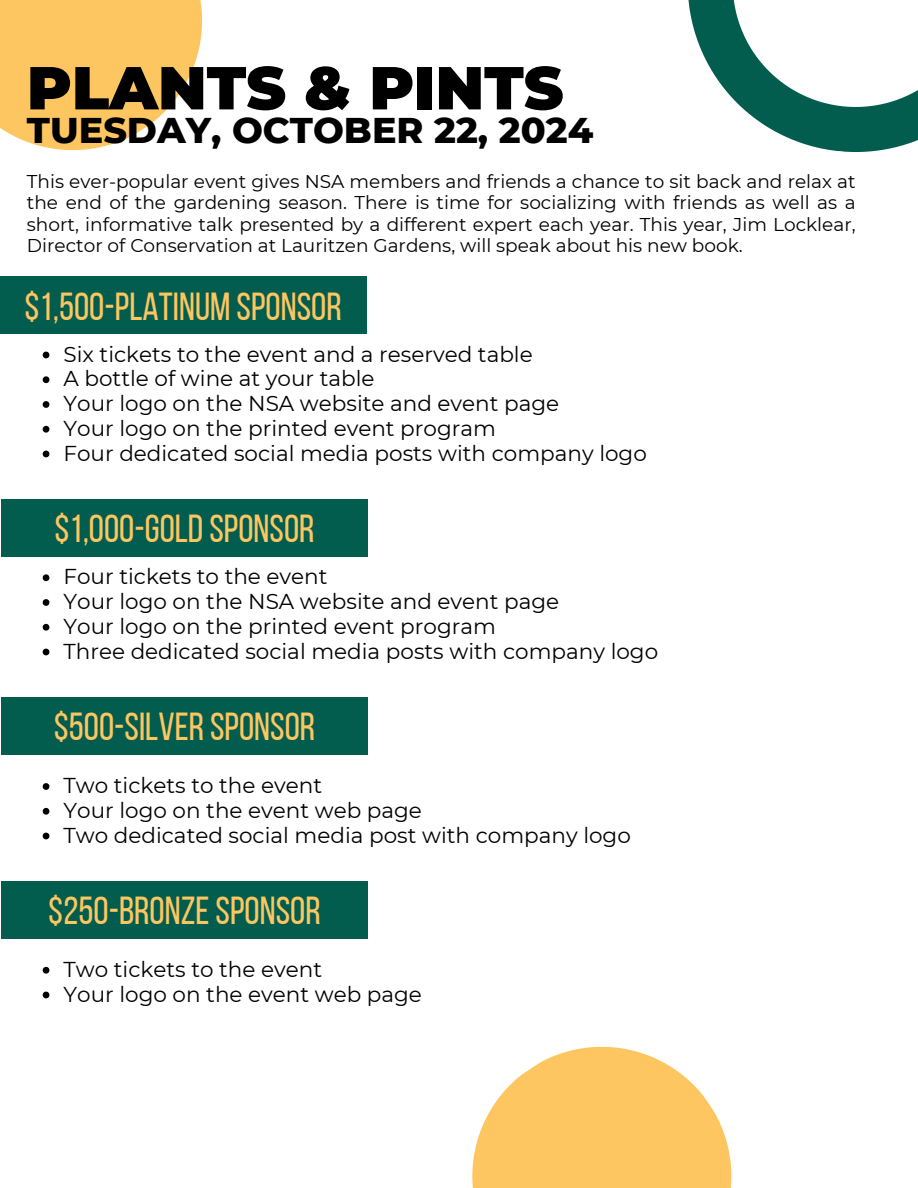
<style>
.page{position:relative;width:918px;height:1188px;background:#fff}
.page>*{position:absolute;margin:0;border:0;box-sizing:border-box;transform-origin:0 0}
.t1{font:900 60.45px "Montserrat";color:#000}
.t2{font:39px "Bebas Neue";color:#fec661}
.t3{font:800 36.45px "Montserrat";color:#000}
.t4{font:21.45px "Montserrat";color:#000}
.t5{font:18.45px/21.3px "Montserrat";color:#000;text-align:justify}
</style>
<div class="page">
<svg style="left:0;top:0;width:203px;height:151px;background:#fecd76"></svg>
<svg style="left:472px;top:1046px;width:260px;height:142px;fill:#fec661"></svg>
<svg style="left:688px;top:0;width:230px;height:152px"></svg>
<div style="left:0;top:277px;width:367px;height:57px;background:#025d4e"></div>
<svg style="left:43px;top:352px;width:6px;height:6px"></svg>
<svg style="left:43px;top:376px;width:6px;height:7px"></svg>
<svg style="left:43px;top:401px;width:6px;height:7px"></svg>
<svg style="left:43px;top:426px;width:6px;height:7px"></svg>
<svg style="left:43px;top:451px;width:6px;height:6px"></svg>
<div style="left:1px;top:499px;width:367px;height:57px;background:#025d4e"></div>
<svg style="left:43px;top:574px;width:6px;height:7px"></svg>
<svg style="left:43px;top:599px;width:6px;height:7px"></svg>
<svg style="left:43px;top:624px;width:6px;height:7px"></svg>
<svg style="left:43px;top:649px;width:6px;height:6px"></svg>
<div style="left:1px;top:697px;width:367px;height:57px;background:#025d4e"></div>
<svg style="left:43px;top:783px;width:6px;height:7px"></svg>
<svg style="left:43px;top:808px;width:6px;height:7px"></svg>
<svg style="left:43px;top:833px;width:6px;height:6px"></svg>
<div style="left:1px;top:881px;width:367px;height:57px;background:#025d4e"></div>
<svg style="left:43px;top:967px;width:6px;height:7px"></svg>
<svg style="left:43px;top:992px;width:6px;height:6px"></svg>
<h1 class="t1" style="left:27px;top:51px;width:538px">PLANTS &amp; PINTS</h1>
<h1 class="t3" style="left:27px;top:108px;width:568px">TUESDAY, OCTOBER 22, 2024</h1>
<p class="t5" style="left:27px;top:171px;width:830px">This ever-popular event gives NSA members and friends a chance to sit back and relax at the end of the gardening season. There is time for socializing with friends as well as a short, informative talk presented by a different expert each year. This year, Jim Locklear, Director of Conservation at Lauritzen Gardens, will speak about his new book.</p>
<p class="t2" style="left:25px;top:290px;width:319px">$1,500-PLATINUM SPONSOR</p>
<p class="t4" style="left:64px;top:341px;width:471px">Six tickets to the event and a reserved table</p>
<h2 class="t4" style="left:64px;top:366px;width:313px">A bottle of wine at your table</h2>
<p class="t4" style="left:64px;top:390px;width:497px">Your logo on the NSA website and event page</p>
<p class="t4" style="left:64px;top:415px;width:434px">Your logo on the printed event program</p>
<p class="t4" style="left:64px;top:440px;width:585px">Four dedicated social media posts with company logo</p>
<p class="t2" style="left:54px;top:513px;width:262px">$1,000-GOLDSPONSOR</p>
<p class="t4" style="left:64px;top:564px;width:266px">Four tickets to the event</p>
<h2 class="t4" style="left:64px;top:588px;width:497px">Your logo on the NSA website and event page</h2>
<p class="t4" style="left:64px;top:613px;width:434px">Your logo on the printed event program</p>
<p class="t4" style="left:64px;top:638px;width:596px">Three dedicated social media posts with company logo</p>
<p class="t2" style="left:54px;top:711px;width:263px">$500-SILVERSPONSOR</p>
<p class="t4" style="left:64px;top:773px;width:260px">Two tickets to the event</p>
<h2 class="t4" style="left:64px;top:797px;width:360px">Your logo on the event web page</h2>
<p class="t4" style="left:64px;top:822px;width:569px">Two dedicated social media post with company logo</p>
<p class="t2" style="left:48px;top:895px;width:274px">$250-BRONZESPONSOR</p>
<p class="t4" style="left:64px;top:956px;width:260px">Two tickets to the event</p>
<h2 class="t4" style="left:64px;top:981px;width:360px">Your logo on the event web page</h2>
</div>
